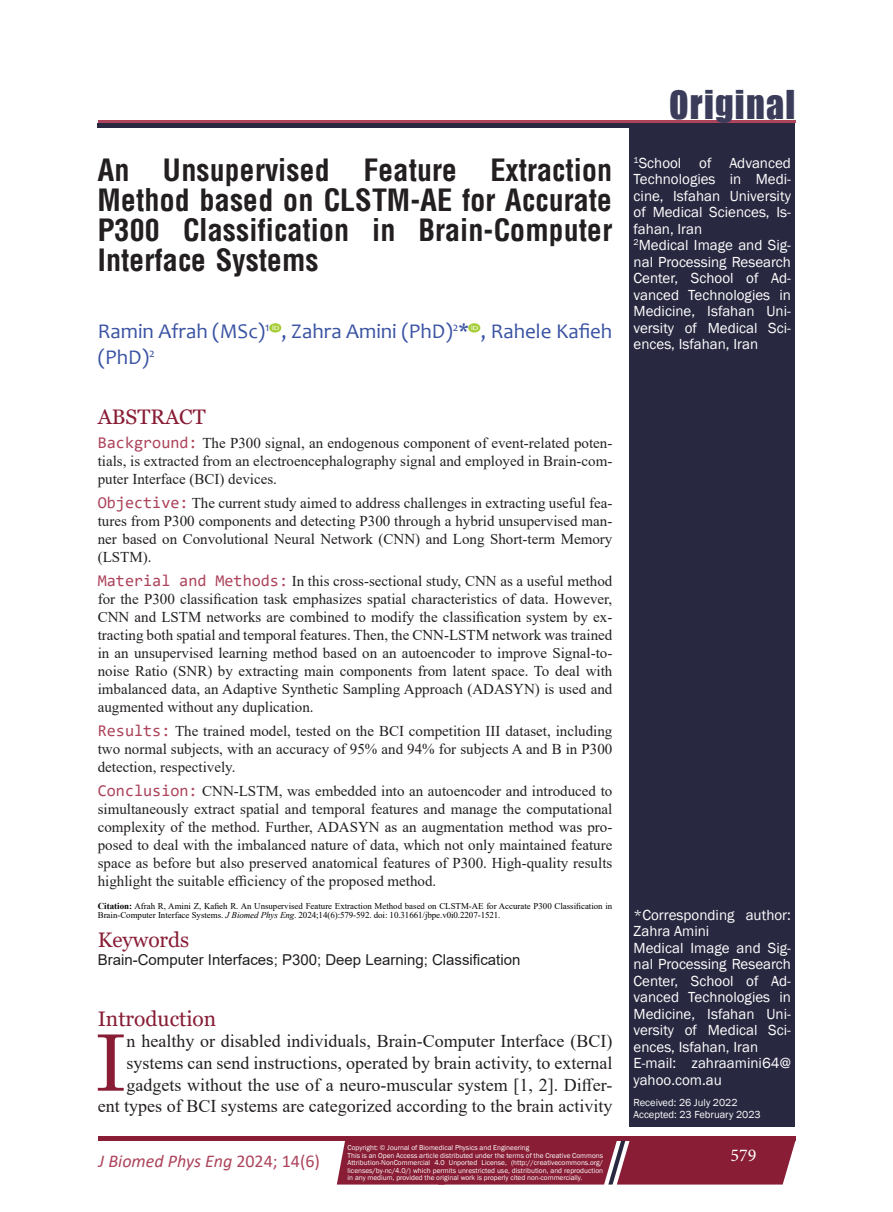
<style>
.page{position:relative;width:893px;height:1212px;background:#fff}
.page>*{position:absolute;margin:0;border:0;box-sizing:border-box;transform-origin:0 0}
.First_Paragraph{font:77.85px "Century Schoolbook";color:#881d35}
.Type_of_Article{font:40.5px "Billboard";letter-spacing:.03em;color:#3a3c5a}
.t1{font:700 30px/30px "Arena Condensed";color:#231f20;text-align:justify}
.AUTHOR{font:21px/25.2px "Candara";color:#3a53a3}
.Heading{font:21px "Georgia";color:#881d35}
.Structured_Abstract{font:21px "Georgia";color:#881d35}
.First_Paragraph-2{font:18px/21.6px "Times New Roman";color:#231f20;text-align:right}
.t2{font:italic 18px "Calibri";color:#ad445b}
.t3{font:18px "Minion Pro";color:#fff}
.Structured_Abstract-2{font:15px/18px "Times New Roman";color:#231f20;text-align:justify}
.Affiliation{font:15px/16.5px "Franklin Gothic";color:#fff;text-align:justify}
.Keywords{font:15px "Arial";color:#231f20}
.Affiliation-2{font:10.5px "Franklin Gothic";color:#fff}
.Structured_Abstract-3{font:9px "Times New Roman";letter-spacing:-.01em;color:#000}
.Structured_Abstract-4{font:8.85px "Times New Roman";color:#000}
.Affiliation-3{font:7.2px/7.5px "Franklin Gothic";color:#fff;text-align:justify}
.s1{font-family:"Consolas";font-size:16.5px;color:#ae455b}
.s2{font-family:"Consolas";font-size:16.5px;color:#ad445b}
.s3{font-weight:700;font-size:9px}
.s4{font-size:8.85px}
.s5{font-style:italic}
.s6{font-style:normal}
</style>
<div class="page">
<div style="left:98px;top:1136px;width:697px;height:5px;background:#881d35"></div>
<hr style="left:98px;top:120px;width:698px;height:2px;background:#ad445b">
<div style="left:629px;top:126px;width:166px;height:1001px;background:#292841"></div>
<div style="left:98px;top:123px;width:697px;height:5px;background:#292841"></div>
<svg style="left:270px;top:323px;width:11px;height:10px"></svg>
<svg style="left:469px;top:323px;width:12px;height:10px"></svg>
<div style="left:337px;top:1141px;width:458px;height:43px;background:#881d35"></div>
<p class="t1" style="left:98px;top:155px;width:516px">An Unsupervised Feature Extraction Method based on CLSTM-AE for Accurate P300 Classification in Brain-Computer Interface Systems</p>
<p class="AUTHOR" style="left:98px;top:319px;width:516px">Ramin Afrah (MSc)<sup>1</sup> , Zahra Amini (PhD)<sup>2</sup>* , Rahele Kafieh (PhD)<sup>2</sup></p>
<p class="Heading" style="left:98px;top:404px;width:109px">ABSTRACT</p>
<p class="Structured_Abstract-2" style="left:98px;top:434px;width:516px"><span class="s1">Background:</span> The P300 signal, an endogenous component of event-related poten&shy;tials, is extracted from an electroencephalography signal and employed in Brain-com&shy;puter Interface (BCI) devices.</p>
<p class="Structured_Abstract-2" style="left:98px;top:494px;width:516px"><span class="s2">Objective:</span> The current study aimed to address challenges in extracting useful fea&shy;tures from P300 components and detecting P300 through a hybrid unsupervised man&shy;ner based on Convolutional Neural Network (CNN) and Long Short-term Memory (LSTM).</p>
<p class="Structured_Abstract-2" style="left:98px;top:572px;width:516px"><span class="s2">Material and Methods:</span> In this cross-sectional study, CNN as a useful method for the P300 classification task emphasizes spatial characteristics of data. However, CNN and LSTM networks are combined to modify the classification system by ex&shy;tracting both spatial and temporal features. Then, the CNN-LSTM network was trained in an unsupervised learning method based on an autoencoder to improve Signal-to&shy;noise Ratio (SNR) by extracting main components from latent space. To deal with imbalanced data, an Adaptive Synthetic Sampling Approach (ADASYN) is used and augmented without any duplication.</p>
<p class="Structured_Abstract-2" style="left:98px;top:722px;width:516px"><span class="s2">Results:</span> The trained model, tested on the BCI competition III dataset, including two normal subjects, with an accuracy of 95% and 94% for subjects A and B in P300 detection, respectively.</p>
<p class="Structured_Abstract-2" style="left:98px;top:782px;width:516px"><span class="s2">Conclusion:</span> CNN-LSTM, was embedded into an autoencoder and introduced to simultaneously extract spatial and temporal features and manage the computational complexity of the method. Further, ADASYN as an augmentation method was pro&shy;posed to deal with the imbalanced nature of data, which not only maintained feature space as before but also preserved anatomical features of P300. High-quality results highlight the suitable efficiency of the proposed method.</p>
<p class="Structured_Abstract-4" style="left:98px;top:899px;width:516px"><span class="s3">Citation:</span> Afrah R, Amini Z, Kafieh R. An Unsupervised Feature Extraction Method based on CLSTM-AE for Accurate P300 Classification in</p>
<p class="Structured_Abstract-3" style="left:98px;top:908px;width:404px"><span class="s4">Brain-Computer Interface Systems.</span> <span class="s5">J Biomed Phys Eng</span>. 2024;14(6):579-592. doi: 10.31661/jbpe.v0i0.2207-1521.</p>
<p class="Structured_Abstract" style="left:98px;top:927px;width:93px">Keywords</p>
<p class="Keywords" style="left:98px;top:949px;width:424px">Brain-Computer Interfaces; P300; Deep Learning; Classification</p>
<p class="Heading" style="left:98px;top:1006px;width:120px">Introduction</p>
<p class="First_Paragraph" style="left:95px;top:997px;width:33px">I</p>
<p class="First_Paragraph-2" style="left:98px;top:1030px;width:516px">n healthy or disabled individuals, Brain-Computer Interface (BCI) systems can send instructions, operated by brain activity, to external gadgets without the use of a neuro-muscular system [1, 2]. Differ-<br>ent types of BCI systems are categorized according to the brain activity</p>
<p class="Type_of_Article" style="left:669px;top:83px;width:128px">Original</p>
<p class="Affiliation" style="left:634px;top:155px;width:159px"><sup>1</sup>School of Advanced Technologies in Medi&shy;cine, Isfahan University of Medical Sciences, Is&shy;fahan, Iran</p>
<p class="Affiliation" style="left:634px;top:237px;width:159px"><sup>2</sup>Medical Image and Sig&shy;nal Processing Research Center, School of Ad&shy;vanced Technologies in Medicine, Isfahan Uni&shy;versity of Medical Sci&shy;ences, Isfahan, Iran</p>
<p class="Affiliation" style="left:634px;top:907px;width:159px">*Corresponding author:<br>Zahra Amini</p>
<p class="Affiliation" style="left:634px;top:940px;width:159px">Medical Image and Sig&shy;nal Processing Research Center, School of Ad&shy;vanced Technologies in Medicine, Isfahan Uni&shy;versity of Medical Sci&shy;ences, Isfahan, Iran</p>
<p class="Affiliation" style="left:634px;top:1055px;width:159px">E-mail: zahraamini64@ yahoo.com.au</p>
<p class="Affiliation-2" style="left:634px;top:1096px;width:105px">Received: 26 July 2022</p>
<p class="Affiliation-2" style="left:634px;top:1108px;width:129px">Accepted: 23 February 2023</p>
<p class="t2" style="left:99px;top:1148px;width:223px">J Biomed Phys Eng <span class="s6">2024; 14(6)</span></p>
<p class="Affiliation-3" style="left:348px;top:1144px;width:183px">Copyright: © Journal of Biomedical Physics and Engineering</p>
<p class="Affiliation-3" style="left:348px;top:1151px;width:257px">This is an Open Access article distributed under the terms of the Creative Commons Attribution-NonCommercial 4.0 Unported License, (http://creativecommons.org/ licenses/by-nc/4.0/) which permits unrestricted use, distribution, and reproduction in any medium, provided the original work is properly cited non-commercially.</p>
<p class="t3" style="left:730px;top:1143px;width:27px">579</p>
</div>
